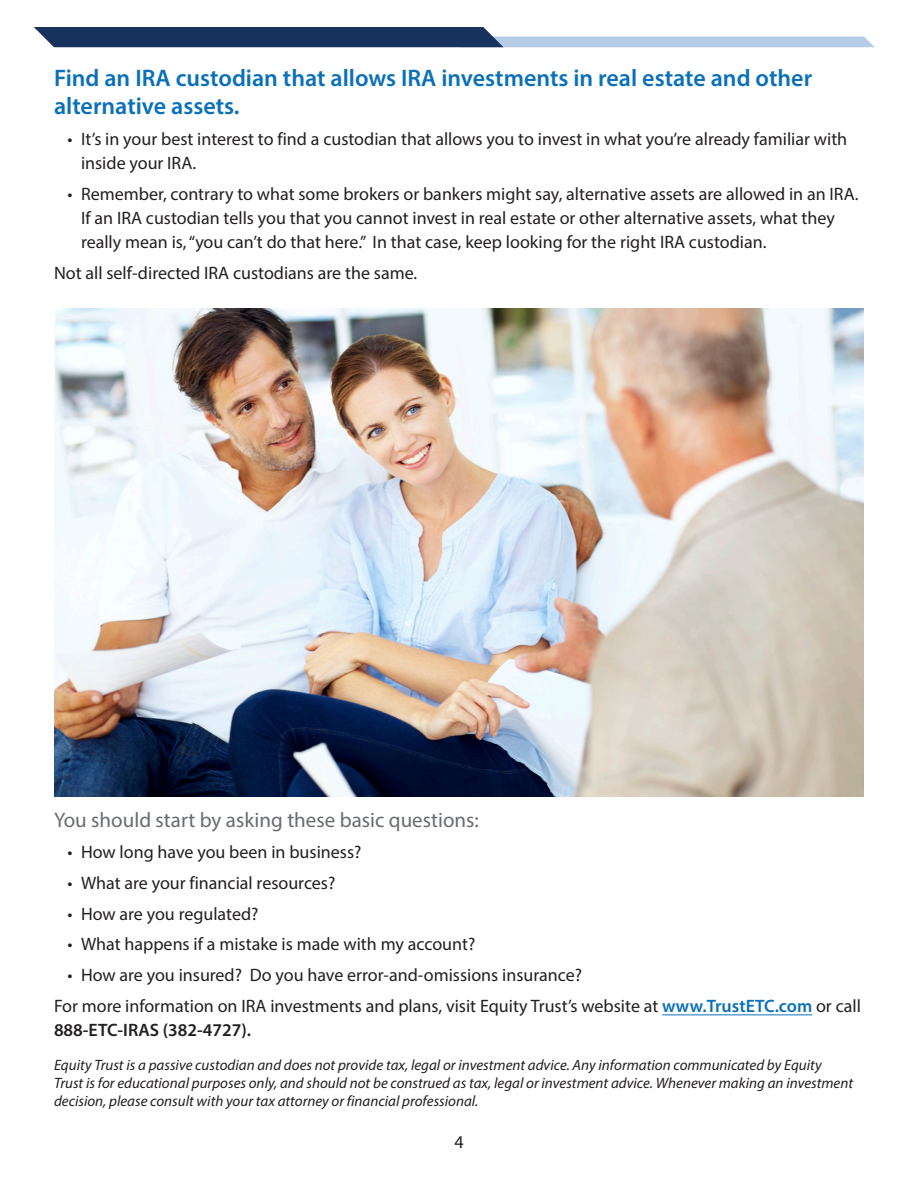
<style>
.page{position:relative;width:918px;height:1188px;background:#fff}
.page>*{position:absolute;margin:0;border:0;box-sizing:border-box;transform-origin:0 0}
.t1{font:600 24px/28.8px "Myriad Pro";color:#0a70b9}
.t2{font:21px "Myriad Pro";color:#696b73}
.t3{font:18px/24px "Myriad Pro";color:#231f20}
.t4{font:italic 15px/18px "Myriad Pro";color:#231f20}
.s1{font-weight:600;color:#0a70b9}
.s2{font-weight:600}
</style>
<div class="page">
<svg style="left:34px;top:27px;width:840px;height:20px"></svg>
<hr style="left:662px;top:1014px;width:150px;height:1px;background:#0a70b9">
<img style="left:54px;top:309px;width:810px;height:487px">
<p class="t1" style="left:54px;top:62px;width:760px">Find an IRA custodian that allows IRA investments in real estate and other alternative assets.</p>
<p class="t3" style="left:81px;top:127px;width:768px;text-indent:-14px">• It’s in your best interest to find a custodian that allows you to invest in what you’re already familiar with inside your IRA.</p>
<p class="t3" style="left:81px;top:181px;width:779px;text-indent:-14px">• Remember, contrary to what some brokers or bankers might say, alternative assets are allowed in an IRA.<br>If an IRA custodian tells you that you cannot invest in real estate or other alternative assets, what they really mean is, “you can’t do that here.” In that case, keep looking for the right IRA custodian.</p>
<p class="t3" style="left:54px;top:260px;width:365px">Not all self-directed IRA custodians are the same.</p>
<p class="t2" style="left:54px;top:807px;width:426px">You should start by asking these basic questions:</p>
<p class="t3" style="left:68px;top:840px;width:295px">• How long have you been in business?</p>
<p class="t3" style="left:68px;top:871px;width:269px">• What are your financial resources?</p>
<p class="t3" style="left:68px;top:901px;width:193px">• How are you regulated?</p>
<p class="t3" style="left:68px;top:932px;width:409px">• What happens if a mistake is made with my account?</p>
<p class="t3" style="left:68px;top:963px;width:516px">• How are you insured? Do you have error-and-omissions insurance?</p>
<p class="t3" style="left:54px;top:994px;width:808px">For more information on IRA investments and plans, visit Equity Trust’s website at <span class="s1">www.TrustETC.com</span> or call<br><span class="s2">888-ETC-IRAS (382-4727).</span></p>
<p class="t4" style="left:54px;top:1055px;width:801px">Equity Trust is a passive custodian and does not provide tax, legal or investment advice. Any information communicated by Equity<br>Trust is for educational purposes only, and should not be construed as tax, legal or investment advice. Whenever making an investment decision, please consult with your tax attorney or financial professional.</p>
<p class="t3" style="left:454px;top:1129px;width:11px">4</p>
</div>
